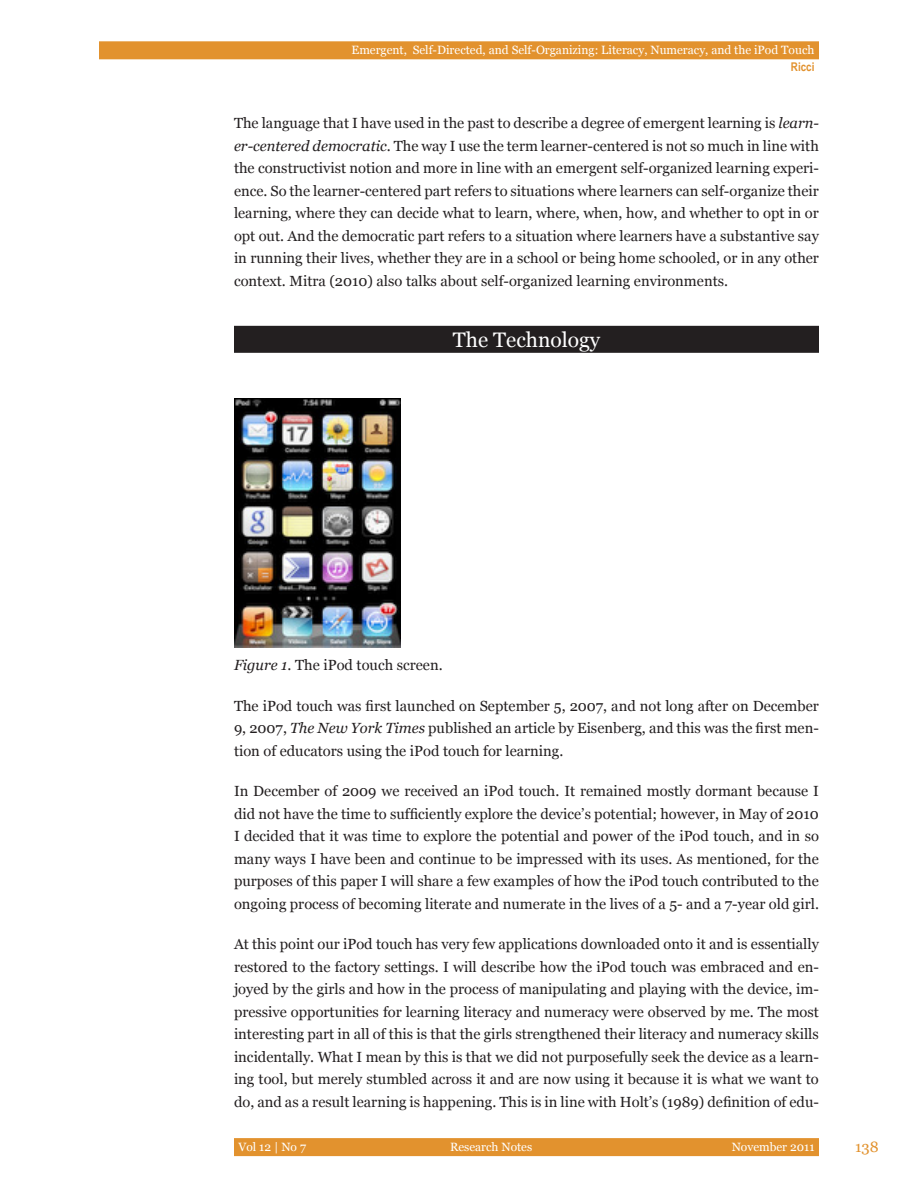
<style>
.page{position:relative;width:918px;height:1188px;background:#fff}
.page>*{position:absolute;margin:0;border:0;box-sizing:border-box;transform-origin:0 0}
.heading1{font:21px "Georgia";color:#fff}
.t1{font:15px "Georgia";color:#e2922e}
.body_text{font:14.7px/22.5px "Georgia";color:#231f20;text-align:justify}
.t2{font:12px "Georgia";color:#fff}
.t3{font:700 12px "Arial Narrow";color:#e2922e}
.s1{font-style:italic}
</style>
<div class="page">
<div style="left:99px;top:41px;width:720px;height:18px;background:#e2922e"></div>
<div style="left:234px;top:1138px;width:585px;height:18px;background:#e2922e"></div>
<div style="left:234px;top:326px;width:585px;height:27px;background:#231f20"></div>
<img style="left:234px;top:399px;width:166px;height:249px">
<p class="t2" style="left:352px;top:43px;width:464px">Emergent, Self-Directed, and Self-Organizing: Literacy, Numeracy, and the iPod Touch</p>
<p class="t3" style="left:791px;top:58px;width:25px">Ricci</p>
<p class="body_text" style="left:234px;top:112px;width:587px">The language that I have used in the past to describe a degree of emergent learning is <span class="s1">learn&shy;er-centered democratic</span>. The way I use the term learner-centered is not so much in line with the constructivist notion and more in line with an emergent self-organized learning experi&shy;ence. So the learner-centered part refers to situations where learners can self-organize their learning, where they can decide what to learn, where, when, how, and whether to opt in or opt out. And the democratic part refers to a situation where learners have a substantive say in running their lives, whether they are in a school or being home schooled, or in any other context. Mitra (2010) also talks about self-organized learning environments.</p>
<p class="heading1" style="left:453px;top:327px;width:149px">The Technology</p>
<p class="body_text" style="left:234px;top:654px;width:210px"><span class="s1">Figure 1</span>. The iPod touch screen.</p>
<p class="body_text" style="left:234px;top:695px;width:586px">The iPod touch was first launched on September 5, 2007, and not long after on December 9, 2007, <span class="s1">The New York Times</span> published an article by Eisenberg, and this was the first men&shy;tion of educators using the iPod touch for learning.</p>
<p class="body_text" style="left:234px;top:780px;width:586px">In December of 2009 we received an iPod touch. It remained mostly dormant because I did not have the time to sufficiently explore the device’s potential; however, in May of 2010<br>I decided that it was time to explore the potential and power of the iPod touch, and in so many ways I have been and continue to be impressed with its uses. As mentioned, for the purposes of this paper I will share a few examples of how the iPod touch contributed to the ongoing process of becoming literate and numerate in the lives of a 5- and a 7-year old girl.</p>
<p class="body_text" style="left:234px;top:933px;width:586px">At this point our iPod touch has very few applications downloaded onto it and is essentially restored to the factory settings. I will describe how the iPod touch was embraced and en&shy;joyed by the girls and how in the process of manipulating and playing with the device, im&shy;pressive opportunities for learning literacy and numeracy were observed by me. The most interesting part in all of this is that the girls strengthened their literacy and numeracy skills incidentally. What I mean by this is that we did not purposefully seek the device as a learn&shy;ing tool, but merely stumbled across it and are now using it because it is what we want to do, and as a result learning is happening. This is in line with Holt’s (1989) definition of edu-</p>
<p class="t2" style="left:238px;top:1139px;width:69px">Vol 12 | No 7</p>
<p class="t2" style="left:450px;top:1139px;width:84px">Research Notes</p>
<p class="t2" style="left:732px;top:1139px;width:84px">November 2011</p>
<p class="t1" style="left:855px;top:1138px;width:25px">138</p>
</div>
